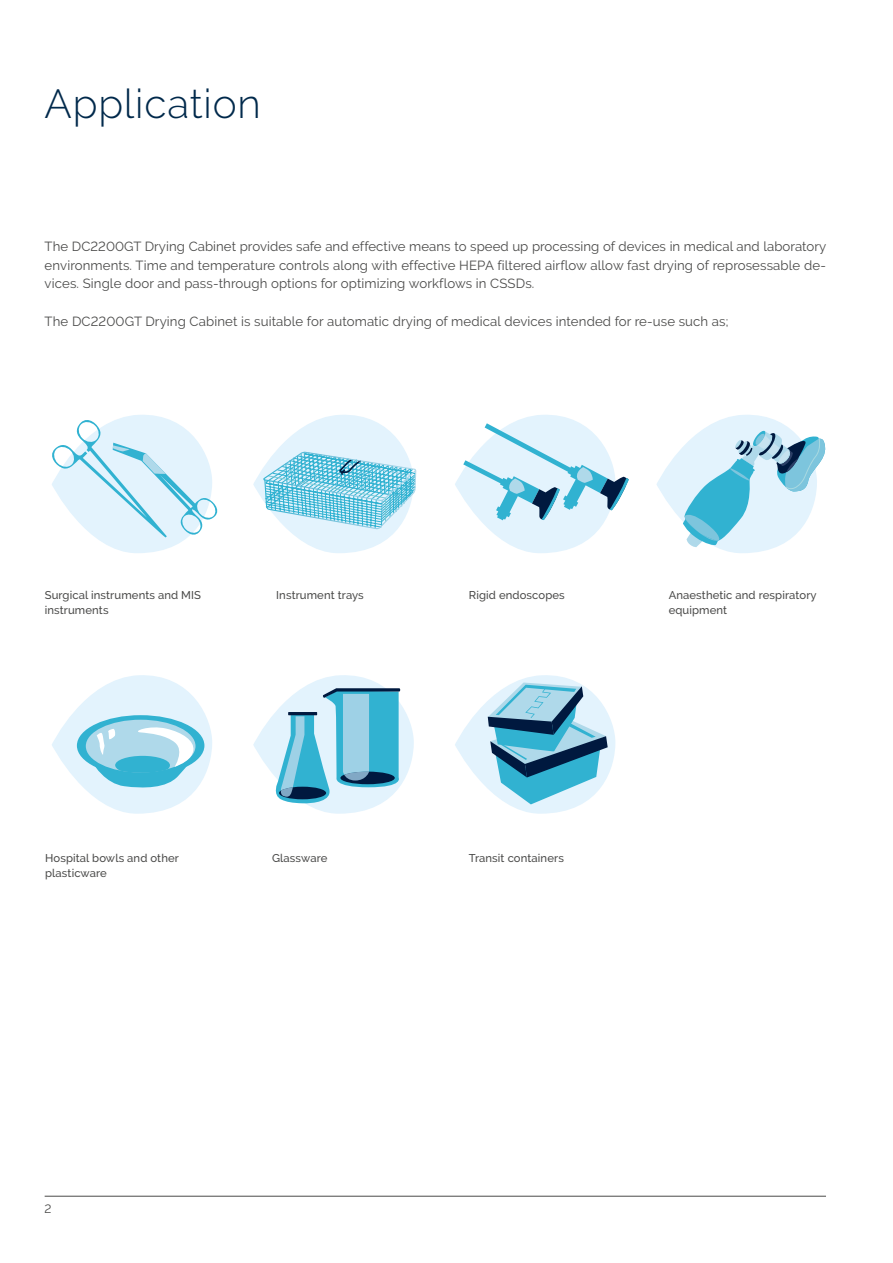
<style>
.page{position:relative;width:893px;height:1263px;background:#fff}
.page>*{position:absolute;margin:0;border:0;box-sizing:border-box;transform-origin:0 0}
.t1{font:300 40.5px "Raleway";letter-spacing:.02em;color:#00294b}
.t2{font:13.2px/18.8px "Raleway";letter-spacing:.01em;color:#4a4a49;text-align:justify}
.t3{font:12px "Raleway";color:#4a4a49}
.t4{font:500 11.25px/15px "Raleway";letter-spacing:.01em;color:#4a4a49}
</style>
<div class="page">
<hr style="left:45px;top:1196px;width:781px;height:1px;background:#4a4a49">
<svg style="left:52px;top:675px;width:160px;height:139px"></svg>
<svg style="left:253px;top:675px;width:161px;height:139px"></svg>
<svg style="left:253px;top:415px;width:164px;height:138px"></svg>
<svg style="left:656px;top:415px;width:170px;height:138px"></svg>
<svg style="left:52px;top:415px;width:166px;height:138px"></svg>
<svg style="left:455px;top:675px;width:161px;height:139px"></svg>
<svg style="left:455px;top:415px;width:174px;height:138px"></svg>
<h1 class="t1" style="left:45px;top:80px;width:218px">Application</h1>
<p class="t2" style="left:45px;top:237px;width:783px">The DC2200GT Drying Cabinet provides safe and effective means to speed up processing of devices in medical and laboratory environments. Time and temperature controls along with effective HEPA filtered airflow allow fast drying of reprosessable de&shy;vices. Single door and pass-through options for optimizing workflows in CSSDs.</p>
<p class="t2" style="left:45px;top:312px;width:685px">The DC2200GT Drying Cabinet is suitable for automatic drying of medical devices intended for re-use such as;</p>
<p class="t4" style="left:45px;top:588px;width:158px">Surgical instruments and MIS instruments</p>
<p class="t4" style="left:276px;top:588px;width:89px">Instrument trays</p>
<p class="t4" style="left:45px;top:851px;width:135px">Hospital bowls and other plasticware</p>
<p class="t4" style="left:272px;top:851px;width:57px">Glassware</p>
<p class="t4" style="left:469px;top:588px;width:97px">Rigid endoscopes</p>
<p class="t4" style="left:469px;top:851px;width:97px">Transit containers</p>
<p class="t4" style="left:669px;top:588px;width:150px">Anaesthetic and respiratory equipment</p>
<p class="t3" style="left:45px;top:1202px;width:8px">2</p>
</div>
